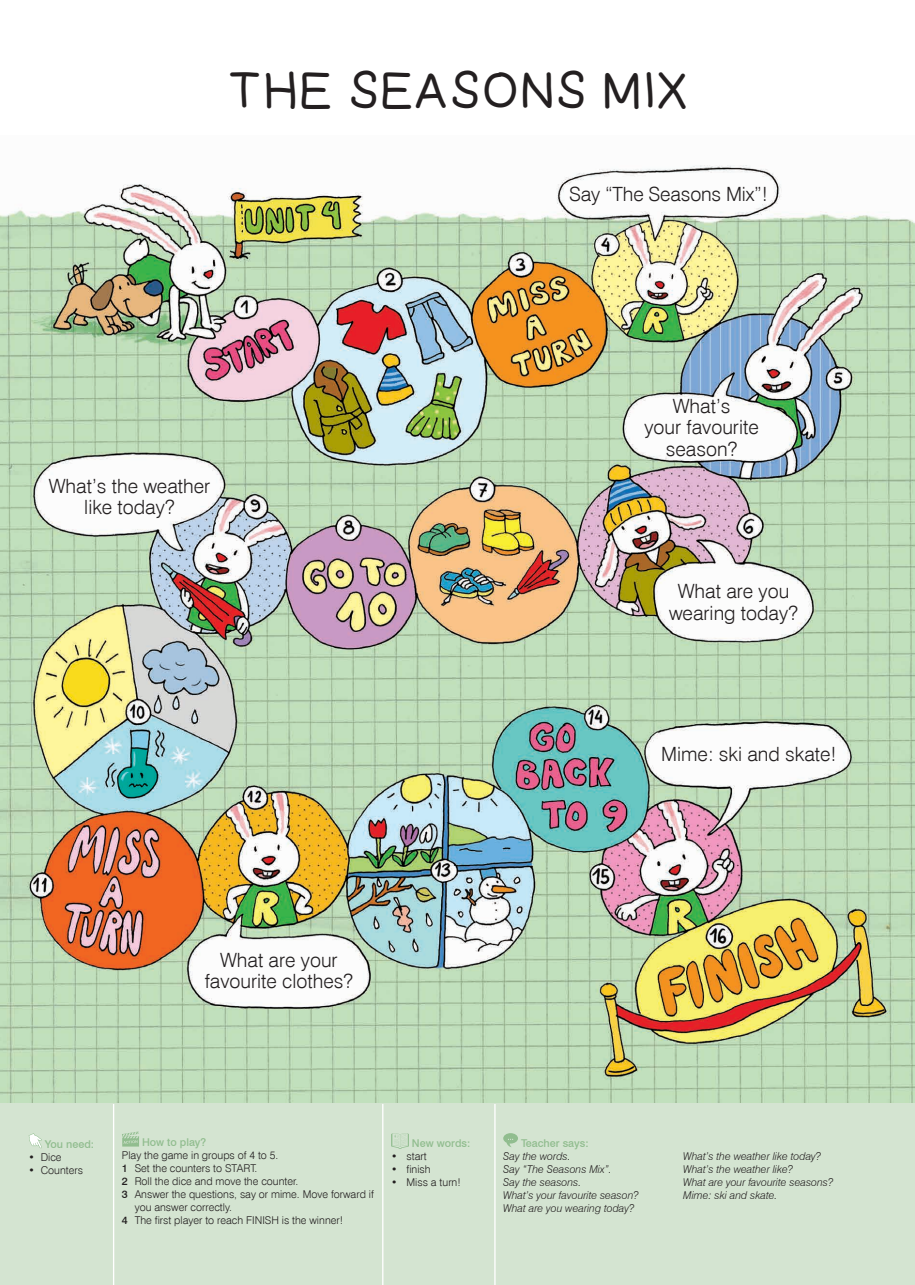
<style>
.page{position:relative;width:915px;height:1285px;background:#fff}
.page>*{position:absolute;margin:0;border:0;box-sizing:border-box;transform-origin:0 0}
.t1{font:48.38px "April";color:#231f20}
.t2{font:300 19.65px/21.1px "PI Swiss 721";color:#231f20;text-align:center}
.t3{font:300 10.73px "PI Swiss 721";color:#231f20}
.t4{font:italic 300 10.73px/12.9px "PI Swiss 721";color:#231f20}
.t5{font:500 10.73px "PI Swiss 721";color:#91bd8f}
.s1{font-weight:500}
</style>
<div class="page">
<img style="left:0;top:165px;width:914px;height:938px">
<div style="left:0;top:1103px;width:914px;height:181px;background:#d4e4d1"></div>
<svg style="left:29px;top:1133px;width:13px;height:14px"></svg>
<svg style="left:122px;top:1131px;width:17px;height:15px"></svg>
<svg style="left:391px;top:1133px;width:18px;height:15px"></svg>
<svg style="left:503px;top:1133px;width:15px;height:13px"></svg>
<hr style="left:113px;top:1103px;width:1px;height:181px;background:#fff">
<hr style="left:382px;top:1103px;width:1px;height:181px;background:#fff">
<hr style="left:494px;top:1103px;width:1px;height:181px;background:#fff">
<h1 class="t1" style="left:230px;top:67px;width:462px">THE SEASONS MIX</h1>
<h2 class="t2" style="left:569px;top:182px;width:200px">Say “The Seasons Mix”!</h2>
<h2 class="t2" style="left:49px;top:474px;width:163px">What’s the weather like today?</h2>
<h2 class="t2" style="left:644px;top:395px;width:116px">What’s<br>your favourite season?</h2>
<h2 class="t2" style="left:668px;top:580px;width:130px">What are you wearing today?</h2>
<h2 class="t2" style="left:661px;top:743px;width:177px">Mime: ski and skate!</h2>
<h2 class="t2" style="left:204px;top:948px;width:150px">What are your favourite clothes?</h2>
<p class="t5" style="left:45px;top:1137px;width:51px">You need:</p>
<p class="t3" style="left:29px;top:1150px;width:35px">• Dice</p>
<p class="t3" style="left:29px;top:1162px;width:56px">• Counters</p>
<p class="t5" style="left:142px;top:1135px;width:66px">How to play?</p>
<p class="t3" style="left:122px;top:1148px;width:158px">Play the game in groups of 4 to 5.</p>
<p class="t3" style="left:122px;top:1161px;width:137px"><span class="s1">1</span> Set the counters to START.</p>
<p class="t3" style="left:122px;top:1173px;width:178px"><span class="s1">2</span> Roll the dice and move the counter.</p>
<p class="t3" style="left:122px;top:1186px;width:253px"><span class="s1">3</span> Answer the questions, say or mime. Move forward if</p>
<p class="t3" style="left:135px;top:1199px;width:99px">you answer correctly.</p>
<p class="t3" style="left:122px;top:1212px;width:223px"><span class="s1">4</span> The first player to reach FINISH is the winner!</p>
<p class="t5" style="left:412px;top:1136px;width:60px">New words:</p>
<p class="t3" style="left:391px;top:1149px;width:37px">• start</p>
<p class="t3" style="left:391px;top:1162px;width:41px">• finish</p>
<p class="t3" style="left:391px;top:1174px;width:71px">• Miss a turn!</p>
<p class="t5" style="left:521px;top:1135px;width:69px">Teacher says:</p>
<p class="t4" style="left:503px;top:1149px;width:137px">Say the words.<br>Say “The Seasons Mix”.<br>Say the seasons.<br>What’s your favourite season?<br>What are you wearing today?</p>
<p class="t4" style="left:683px;top:1149px;width:152px">What’s the weather like today?<br>What’s the weather like?<br>What are your favourite seasons?<br>Mime: ski and skate.</p>
</div>
